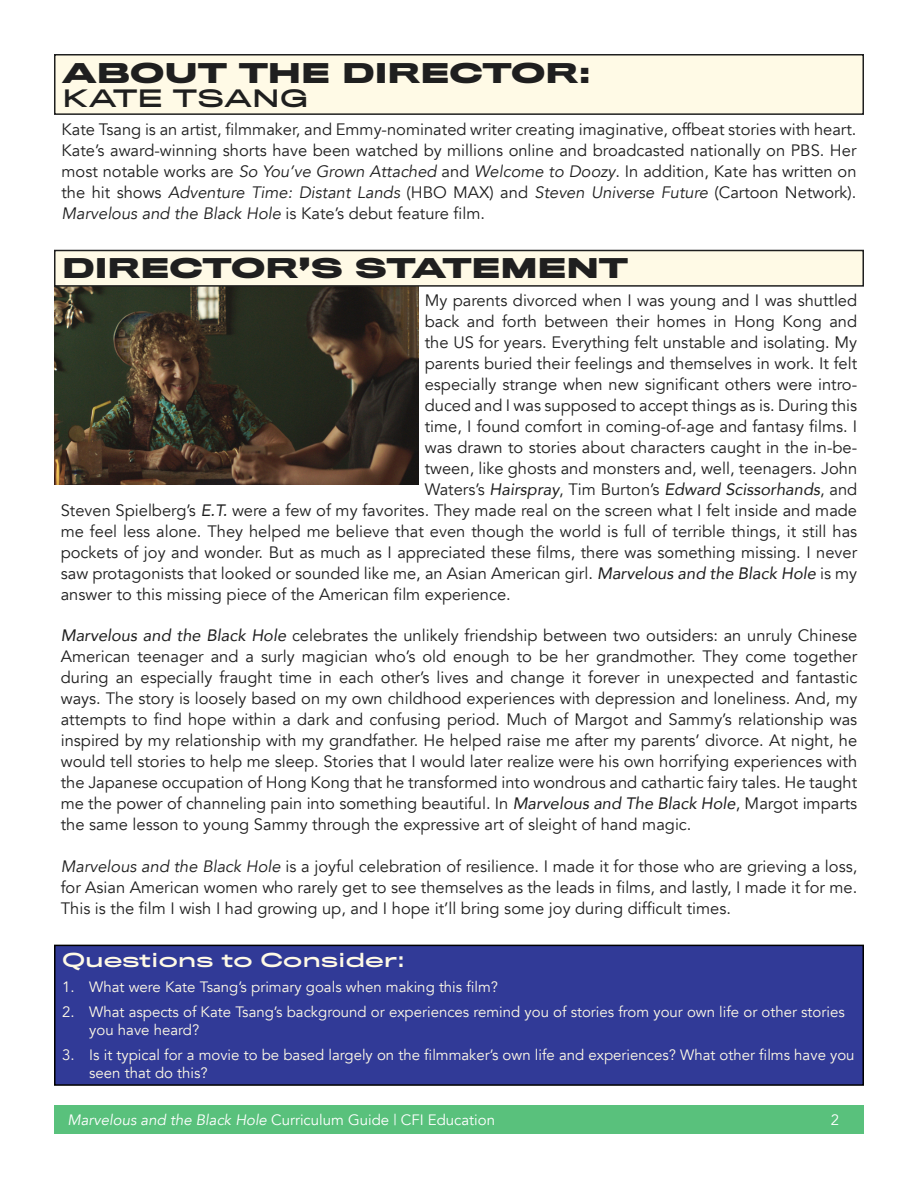
<style>
.page{position:relative;width:918px;height:1188px;background:#fff}
.page>*{position:absolute;margin:0;border:0;box-sizing:border-box;transform-origin:0 0}
.t1{font:700 25.5px "Titling Gothic FB Extended";color:#1f1f1f}
.t2{font:22.5px "Titling Gothic FB Extended Standard";color:#1f1f1f}
.t3{font:18px "Titling Gothic FB Extended Standard";color:#fffae6}
.t4{font:16.5px/21px "Avenir";color:#1f1f1f;text-align:justify}
.t5{font:italic 16.5px "Avenir";color:#1f1f1f}
.t6{font:15px/18px "Avenir";color:#fffae6}
.t7{font:15px "Avenir";color:#fff}
.s1{font-style:italic}
.s2{font-style:normal}
</style>
<div class="page">
<div style="left:54px;top:1105px;width:810px;height:29px;background:#59c17c"></div>
<div style="left:55px;top:55px;width:808px;height:59px;background:#fffae6"></div>
<div style="left:54px;top:54px;width:810px;height:61px;border:2px solid #1f1f1f"></div>
<img style="left:54px;top:287px;width:364px;height:198px">
<div style="left:55px;top:945px;width:808px;height:140px;background:#313a97"></div>
<div style="left:54px;top:945px;width:810px;height:141px;border:2px solid #000"></div>
<div style="left:55px;top:250px;width:808px;height:36px;background:#fffae6"></div>
<div style="left:54px;top:250px;width:810px;height:37px;border:2px solid #1f1f1f"></div>
<h1 class="t1" style="left:62px;top:56px;width:531px">ABOUT THE DIRECTOR:</h1>
<h2 class="t2" style="left:62px;top:84px;width:248px">KATE TSANG</h2>
<p class="t4" style="left:61px;top:119px;width:797px">Kate Tsang is an artist, filmmaker, and Emmy-nominated writer creating imaginative, offbeat stories with heart.<br>Kate’s award-winning shorts have been watched by millions online and broadcasted nationally on PBS. Her most notable works are <span class="s1">So You’ve Grown Attached</span> and <span class="s1">Welcome to Doozy</span>. In addition, Kate has written on the hit shows <span class="s1">Adventure Time: Distant Lands</span> (HBO MAX) and <span class="s1">Steven Universe Future</span> (Cartoon Network).<br><span class="s1">Marvelous and the Black Hole</span> is Kate’s debut feature film.</p>
<h1 class="t1" style="left:62px;top:252px;width:567px">DIRECTOR’S STATEMENT</h1>
<p class="t4" style="left:425px;top:290px;width:434px">My parents divorced when I was young and I was shuttled</p>
<p class="t4" style="left:425px;top:311px;width:434px">back and forth between their homes in Hong Kong and</p>
<p class="t4" style="left:425px;top:332px;width:434px">the US for years. Everything felt unstable and isolating. My</p>
<p class="t4" style="left:425px;top:353px;width:434px">parents buried their feelings and themselves in work. It felt</p>
<p class="t4" style="left:425px;top:374px;width:434px">especially strange when new significant others were intro-</p>
<p class="t4" style="left:425px;top:395px;width:434px">duced and I was supposed to accept things as is. During this</p>
<p class="t4" style="left:425px;top:416px;width:434px">time, I found comfort in coming-of-age and fantasy films. I</p>
<p class="t4" style="left:425px;top:437px;width:434px">was drawn to stories about characters caught in the in-be-</p>
<p class="t4" style="left:425px;top:458px;width:434px">tween, like ghosts and monsters and, well, teenagers. John</p>
<p class="t5" style="left:425px;top:479px;width:434px"><span class="s2">Waters’s</span> Hairspray<span class="s2">, Tim Burton’s</span> Edward Scissorhands<span class="s2">, and</span></p>
<p class="t4" style="left:61px;top:500px;width:798px">Steven Spielberg’s <span class="s1">E.T.</span> were a few of my favorites. They made real on the screen what I felt inside and made</p>
<p class="t4" style="left:61px;top:521px;width:798px">me feel less alone. They helped me believe that even though the world is full of terrible things, it still has</p>
<p class="t4" style="left:61px;top:542px;width:798px">pockets of joy and wonder. But as much as I appreciated these films, there was something missing. I never</p>
<p class="t4" style="left:61px;top:563px;width:798px">saw protagonists that looked or sounded like me, an Asian American girl. <span class="s1">Marvelous and the Black Hole</span> is my</p>
<p class="t4" style="left:61px;top:584px;width:452px">answer to this missing piece of the American film experience.</p>
<p class="t4" style="left:61px;top:625px;width:798px"><span class="s1">Marvelous and the Black Hole</span> celebrates the unlikely friendship between two outsiders: an unruly Chinese American teenager and a surly magician who’s old enough to be her grandmother. They come together during an especially fraught time in each other’s lives and change it forever in unexpected and fantastic ways. The story is loosely based on my own childhood experiences with depression and loneliness. And, my attempts to find hope within a dark and confusing period. Much of Margot and Sammy’s relationship was inspired by my relationship with my grandfather. He helped raise me after my parents’ divorce. At night, he would tell stories to help me sleep. Stories that I would later realize were his own horrifying experiences with the Japanese occupation of Hong Kong that he transformed into wondrous and cathartic fairy tales. He taught me the power of channeling pain into something beautiful. In <span class="s1">Marvelous and The Black Hole</span>, Margot imparts the same lesson to young Sammy through the expressive art of sleight of hand magic.</p>
<p class="t4" style="left:61px;top:856px;width:798px"><span class="s1">Marvelous and the Black Hole</span> is a joyful celebration of resilience. I made it for those who are grieving a loss, for Asian American women who rarely get to see themselves as the leads in films, and lastly, I made it for me.<br>This is the film I wish I had growing up, and I hope it’ll bring some joy during difficult times.</p>
<p class="t3" style="left:62px;top:949px;width:345px">Questions to Consider:</p>
<p class="t6" style="left:62px;top:978px;width:437px">1. What were Kate Tsang’s primary goals when making this film?</p>
<p class="t6" style="left:89px;top:1003px;width:757px;text-indent:-27px">2. What aspects of Kate Tsang’s background or experiences remind you of stories from your own life or other stories you have heard?</p>
<p class="t6" style="left:89px;top:1046px;width:767px;text-indent:-27px">3. Is it typical for a movie to be based largely on the filmmaker’s own life and experiences? What other films have you seen that do this?</p>
<p class="t7" style="left:68px;top:1111px;width:429px"><span class="s1">Marvelous and the Black Hole</span> Curriculum Guide | CFI Education</p>
<p class="t7" style="left:831px;top:1111px;width:10px">2</p>
</div>
